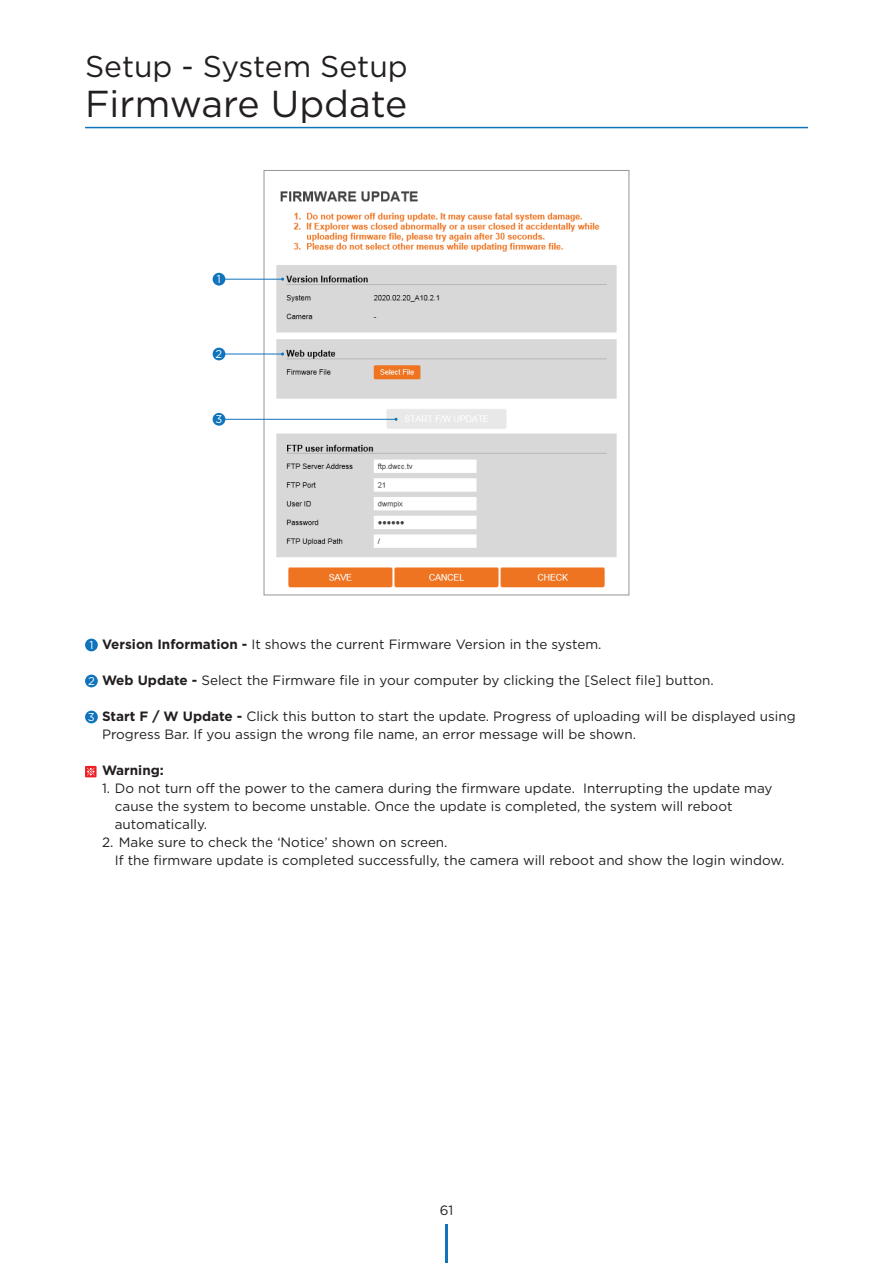
<style>
.page{position:relative;width:893px;height:1263px;background:#fff}
.page>*{position:absolute;margin:0;border:0;box-sizing:border-box;transform-origin:0 0}
.t1{font:37.5px "Gotham";color:#231f20}
.t2{font:30px "Gotham";color:#231f20}
.t3{font:13.5px/18px "Gotham";color:#231f20}
.t4{font:700 13.5px "Gotham";color:#231f20}
.t5{font:11.25px "Gotham";color:#fff}
.s1{font-weight:700}
</style>
<div class="page">
<hr style="left:85px;top:127px;width:723px;height:1px;background:#1074bc">
<hr style="left:445px;top:1225px;width:3px;height:38px;background:#1074bc">
<img style="left:266px;top:191px;width:351px;height:397px">
<div style="left:264px;top:170px;width:365px;height:425px;border:1px solid #939598"></div>
<hr style="left:219px;top:354px;width:64px;height:1px;background:#1074bc">
<div style="left:213px;top:348px;width:12px;height:12px;background:#1074bc;border-radius:50%"></div>
<hr style="left:219px;top:279px;width:64px;height:1px;background:#1074bc">
<div style="left:213px;top:273px;width:12px;height:13px;background:#1074bc;border-radius:50%"></div>
<hr style="left:219px;top:419px;width:177px;height:1px;background:#1074bc">
<div style="left:213px;top:413px;width:12px;height:13px;background:#1074bc;border-radius:50%"></div>
<div style="left:85px;top:639px;width:13px;height:12px;background:#1074bc;border-radius:50%"></div>
<div style="left:85px;top:675px;width:13px;height:12px;background:#1074bc;border-radius:50%"></div>
<div style="left:85px;top:711px;width:13px;height:12px;background:#1074bc;border-radius:50%"></div>
<div style="left:85px;top:766px;width:12px;height:11px;background:#ee1d23"></div>
<svg style="left:87px;top:768px;width:8px;height:8px"></svg>
<p class="t2" style="left:85px;top:47px;width:324px">Setup - System Setup</p>
<p class="t1" style="left:85px;top:80px;width:324px">Firmware Update</p>
<p class="t5" style="left:217px;top:272px;width:6px">1</p>
<p class="t5" style="left:216px;top:347px;width:8px">2</p>
<p class="t5" style="left:216px;top:412px;width:8px">3</p>
<p class="t5" style="left:89px;top:638px;width:6px">1</p>
<p class="t3" style="left:102px;top:635px;width:501px"><span class="s1">Version Information -</span> It shows the current Firmware Version in the system.</p>
<p class="t5" style="left:88px;top:674px;width:8px">2</p>
<p class="t3" style="left:102px;top:671px;width:613px"><span class="s1">Web Update -</span> Select the Firmware file in your computer by clicking the [Select file] button.</p>
<p class="t5" style="left:88px;top:710px;width:8px">3</p>
<p class="t3" style="left:102px;top:707px;width:695px"><span class="s1">Start F / W Update -</span> Click this button to start the update. Progress of uploading will be displayed using<br>Progress Bar. If you assign the wrong file name, an error message will be shown.</p>
<p class="t4" style="left:102px;top:762px;width:63px">Warning:</p>
<p class="t3" style="left:115px;top:779px;width:659px;text-indent:-13px">1. Do not turn off the power to the camera during the firmware update. Interrupting the update may cause the system to become unstable. Once the update is completed, the system will reboot automatically.</p>
<p class="t3" style="left:102px;top:833px;width:347px">2. Make sure to check the ‘Notice’ shown on screen.</p>
<p class="t3" style="left:115px;top:851px;width:671px">If the firmware update is completed successfully, the camera will reboot and show the login window.</p>
<p class="t3" style="left:440px;top:1201px;width:15px">61</p>
</div>
